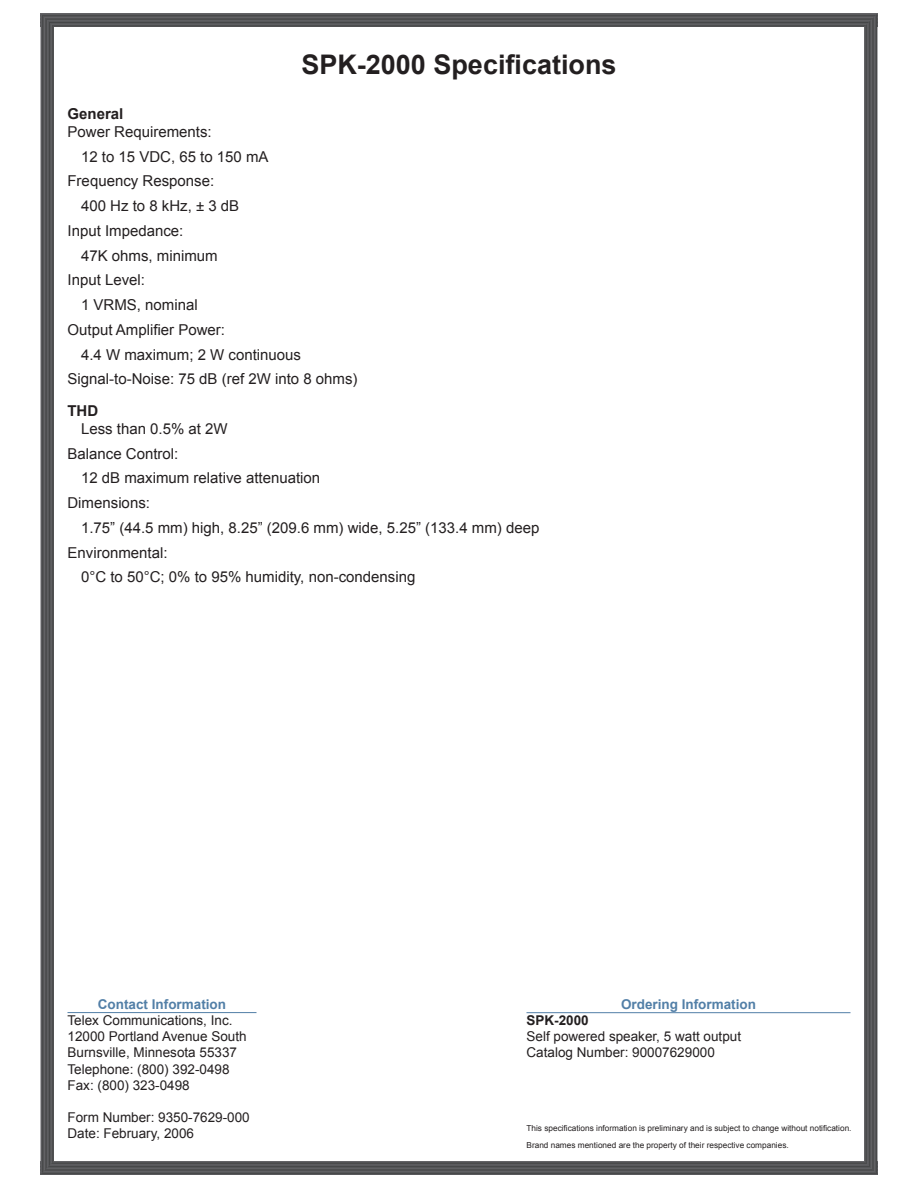
<style>
.page{position:relative;width:918px;height:1188px;background:#fff}
.page>*{position:absolute;margin:0;border:0;box-sizing:border-box;transform-origin:0 0}
.Product_Name{font:700 27px "Arial";color:#231f20}
.Feature{font:15px "Arial";color:#231f20}
.Subheader{font:700 15px "Arial";color:#231f20}
.Baseline_Details{font:13.5px "Arial";color:#231f20}
.Baseline_Header{font:700 13.5px "Arial";color:#527fa7}
.Baseline_Product_Nam{font:700 13.5px "Arial";color:#231f20}
.Disclaimer{font:8.25px "Arial";color:#231f20}
</style>
<div class="page">
<svg style="left:54px;top:1161px;width:810px;height:13px"></svg>
<svg style="left:54px;top:14px;width:810px;height:13px"></svg>
<svg style="left:864px;top:14px;width:13px;height:1160px"></svg>
<svg style="left:40px;top:14px;width:14px;height:1160px"></svg>
<hr style="left:526px;top:1012px;width:324px;height:1px;background:#527fa7">
<hr style="left:68px;top:1012px;width:188px;height:1px;background:#527fa7">
<p class="Product_Name" style="left:301px;top:46px;width:317px">SPK-2000 Specifications</p>
<p class="Subheader" style="left:68px;top:104px;width:57px">General</p>
<p class="Feature" style="left:68px;top:122px;width:146px">Power Requirements:</p>
<p class="Feature" style="left:81px;top:147px;width:189px">12 to 15 VDC, 65 to 150 mA</p>
<p class="Feature" style="left:68px;top:171px;width:148px">Frequency Response:</p>
<p class="Feature" style="left:81px;top:196px;width:160px">400 Hz to 8 kHz, ± 3 dB</p>
<p class="Feature" style="left:68px;top:221px;width:117px">Input Impedance:</p>
<p class="Feature" style="left:81px;top:246px;width:138px">47K ohms, minimum</p>
<p class="Feature" style="left:68px;top:270px;width:79px">Input Level:</p>
<p class="Feature" style="left:81px;top:295px;width:118px">1 VRMS, nominal</p>
<p class="Feature" style="left:68px;top:320px;width:159px">Output Amplifier Power:</p>
<p class="Feature" style="left:81px;top:345px;width:222px">4.4 W maximum; 2 W continuous</p>
<p class="Feature" style="left:68px;top:369px;width:292px">Signal-to-Noise: 75 dB (ref 2W into 8 ohms)</p>
<p class="Subheader" style="left:68px;top:401px;width:32px">THD</p>
<p class="Feature" style="left:81px;top:419px;width:148px">Less than 0.5% at 2W</p>
<p class="Feature" style="left:68px;top:444px;width:112px">Balance Control:</p>
<p class="Feature" style="left:81px;top:468px;width:241px">12 dB maximum relative attenuation</p>
<p class="Feature" style="left:68px;top:493px;width:84px">Dimensions:</p>
<p class="Feature" style="left:81px;top:518px;width:460px">1.75” (44.5 mm) high, 8.25” (209.6 mm) wide, 5.25” (133.4 mm) deep</p>
<p class="Feature" style="left:68px;top:543px;width:102px">Environmental:</p>
<p class="Feature" style="left:81px;top:567px;width:336px">0°C to 50°C; 0% to 95% humidity, non-condensing</p>
<p class="Baseline_Header" style="left:98px;top:995px;width:130px">Contact Information</p>
<p class="Baseline_Details" style="left:68px;top:1011px;width:167px">Telex Communications, Inc.</p>
<p class="Baseline_Details" style="left:68px;top:1028px;width:181px">12000 Portland Avenue South</p>
<p class="Baseline_Details" style="left:68px;top:1044px;width:171px">Burnsville, Minnesota 55337</p>
<p class="Baseline_Details" style="left:68px;top:1060px;width:164px">Telephone: (800) 392-0498</p>
<p class="Baseline_Details" style="left:68px;top:1076px;width:124px">Fax: (800) 323-0498</p>
<p class="Baseline_Details" style="left:68px;top:1109px;width:184px">Form Number: 9350-7629-000</p>
<p class="Baseline_Details" style="left:68px;top:1125px;width:128px">Date: February, 2006</p>
<p class="Baseline_Header" style="left:621px;top:995px;width:137px">Ordering Information</p>
<p class="Baseline_Product_Nam" style="left:526px;top:1011px;width:64px">SPK-2000</p>
<p class="Baseline_Details" style="left:526px;top:1028px;width:216px">Self powered speaker, 5 watt output</p>
<p class="Baseline_Details" style="left:526px;top:1044px;width:190px">Catalog Number: 90007629000</p>
<p class="Disclaimer" style="left:526px;top:1123px;width:327px">This specifications information is preliminary and is subject to change without notification.</p>
<p class="Disclaimer" style="left:526px;top:1139px;width:264px">Brand names mentioned are the property of their respective companies.</p>
</div>
